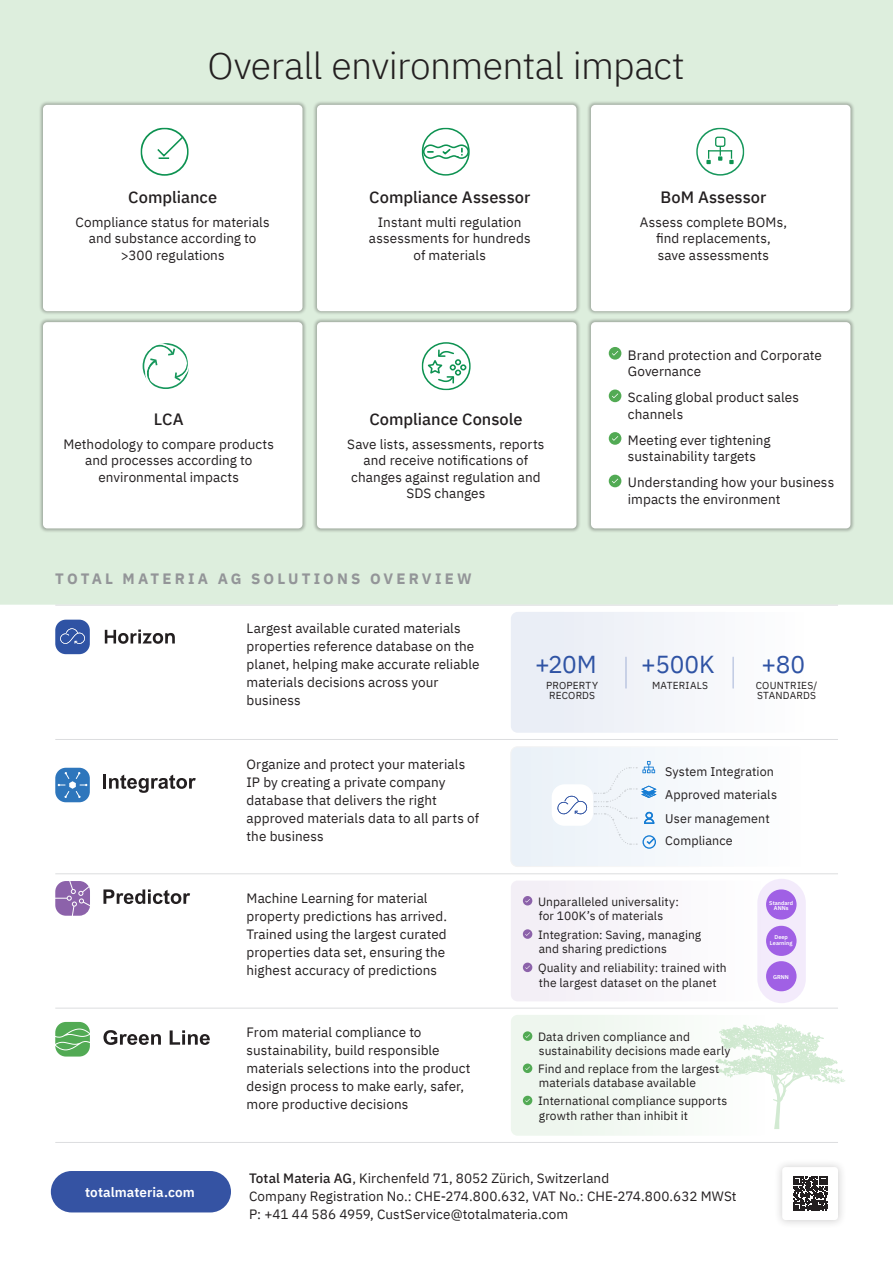
<style>
.page{position:relative;width:893px;height:1263px;background:#fff}
.page>*{position:absolute;margin:0;border:0;box-sizing:border-box;transform-origin:0 0}
.textlist{font:300 37.5px "IBM Plex Sans";letter-spacing:-.015em;color:#231f20}
.t1{font:24.6px "IBM Plex Sans";color:#2f53a4}
.t2{font:500 16.35px "IBM Plex Sans";color:#231f20}
.textlist-2{font:700 15px "IBM Plex Sans";letter-spacing:.21em;color:#939598}
.textlist-3{font:13.5px/18px "IBM Plex Sans";letter-spacing:.005em;color:#231f20}
.textlist-4{font:600 13.5px "IBM Plex Sans";letter-spacing:.005em;color:#fff}
.t3{font:12.6px "IBM Plex Sans";letter-spacing:.01em;color:#231f20}
.t4{font:12px/14.4px "IBM Plex Sans";letter-spacing:.01em;color:#231f20}
.t5{font:10.2px/10.2px "IBM Plex Sans";letter-spacing:.02em;color:#231f20}
.t6{font:600 5.55px/5.2px "IBM Plex Sans";color:#fff;text-align:center}
.s1{font-weight:500}
</style>
<div class="page">
<div style="left:0;top:0;width:893px;height:605px;background:#ded"></div>
<div style="left:51px;top:1171px;width:180px;height:41px;background:#3553a3;border-radius:21px"></div>
<svg style="left:55px;top:881px;width:35px;height:35px"></svg>
<svg style="left:103px;top:889px;width:87px;height:15px"></svg>
<div style="left:55px;top:768px;width:35px;height:34px;background:#2e76bc;border-radius:11px"></div>
<svg style="left:58px;top:772px;width:29px;height:26px"></svg>
<hr style="left:103px;top:774px;width:3px;height:15px;background:#231f20">
<svg style="left:109px;top:774px;width:87px;height:19px"></svg>
<div style="left:55px;top:620px;width:35px;height:34px;background:#2f53a4;border-radius:11px"></div>
<svg style="left:60px;top:628px;width:25px;height:16px"></svg>
<svg style="left:103px;top:1030px;width:58px;height:15px"></svg>
<svg style="left:170px;top:1030px;width:40px;height:15px"></svg>
<svg style="left:55px;top:1022px;width:35px;height:34px"></svg>
<hr style="left:55px;top:1008px;width:783px;height:1px;background:#dcdddf">
<hr style="left:55px;top:1142px;width:783px;height:1px;background:#dcdddf">
<hr style="left:55px;top:873px;width:783px;height:1px;background:#dcdddf">
<hr style="left:55px;top:739px;width:783px;height:1px;background:#dcdddf">
<hr style="left:55px;top:605px;width:783px;height:1px;background:#dcdddf">
<svg style="left:105px;top:629px;width:70px;height:15px"></svg>
<div style="left:511px;top:747px;width:339px;height:119px;background:linear-gradient(to right,#e9f1f8,#fff);border-radius:7px"></div>
<div style="left:510px;top:746px;width:340px;height:121px;border:1px solid #808285;border-radius:7px"></div>
<div style="left:511px;top:612px;width:339px;height:121px;background:#f4f6fa;border-radius:7px"></div>
<svg style="left:511px;top:1015px;width:339px;height:121px;fill:#f4f9f4"></svg>
<div style="left:511px;top:880px;width:341px;height:121px;background:#f9f7fb;border-radius:7px"></div>
<div style="left:552px;top:784px;width:41px;height:42px;background:#fff;border-radius:13px"></div>
<hr style="left:625px;top:657px;width:2px;height:31px;background:#2f53a4">
<hr style="left:732px;top:657px;width:2px;height:31px;background:#2f53a4">
<svg style="left:523px;top:896px;width:9px;height:9px"></svg>
<svg style="left:523px;top:929px;width:9px;height:10px"></svg>
<svg style="left:523px;top:963px;width:9px;height:9px"></svg>
<svg style="left:747px;top:1023px;width:32px;height:9px"></svg>
<svg style="left:758px;top:879px;width:47px;height:124px;fill:#f3ebfb"></svg>
<div style="left:766px;top:889px;width:31px;height:30px;background:#a060e5;border-radius:15px"></div>
<div style="left:766px;top:961px;width:31px;height:30px;background:#a060e5;border-radius:15px"></div>
<div style="left:766px;top:926px;width:31px;height:30px;background:#a060e5;border-radius:15px"></div>
<svg style="left:594px;top:761px;width:62px;height:88px"></svg>
<svg style="left:557px;top:795px;width:31px;height:20px"></svg>
<svg style="left:523px;top:1031px;width:9px;height:10px"></svg>
<svg style="left:523px;top:1063px;width:9px;height:10px"></svg>
<svg style="left:523px;top:1096px;width:9px;height:9px"></svg>
<div style="left:773px;top:1158px;width:74px;height:71px;background:#231f20;opacity:.2"></div>
<div style="left:782px;top:1167px;width:56px;height:53px;background:#fff;border-radius:3px"></div>
<svg style="left:793px;top:1176px;width:34px;height:35px"></svg>
<div style="left:587px;top:101px;width:268px;height:214px;background:#231f20;opacity:.31"></div>
<div style="left:591px;top:105px;width:259px;height:206px;background:#fff;border-radius:4px"></div>
<div style="left:587px;top:318px;width:268px;height:215px;background:#231f20;opacity:.31"></div>
<div style="left:591px;top:322px;width:259px;height:206px;background:#fff;border-radius:4px"></div>
<div style="left:313px;top:101px;width:268px;height:214px;background:#231f20;opacity:.31"></div>
<div style="left:317px;top:105px;width:259px;height:206px;background:#fff;border-radius:4px"></div>
<div style="left:313px;top:318px;width:268px;height:215px;background:#231f20;opacity:.31"></div>
<div style="left:317px;top:322px;width:259px;height:206px;background:#fff;border-radius:4px"></div>
<div style="left:39px;top:101px;width:268px;height:214px;background:#231f20;opacity:.31"></div>
<div style="left:43px;top:105px;width:259px;height:206px;background:#fff;border-radius:4px"></div>
<div style="left:39px;top:318px;width:268px;height:215px;background:#231f20;opacity:.31"></div>
<div style="left:43px;top:322px;width:259px;height:206px;background:#fff;border-radius:4px"></div>
<svg style="left:140px;top:128px;width:49px;height:48px"></svg>
<svg style="left:696px;top:128px;width:48px;height:48px"></svg>
<svg style="left:422px;top:128px;width:48px;height:48px"></svg>
<svg style="left:142px;top:343px;width:47px;height:45px"></svg>
<svg style="left:422px;top:342px;width:49px;height:48px"></svg>
<div style="left:609px;top:347px;width:12px;height:13px;background:#52aa54;border-radius:50%"></div>
<svg style="left:612px;top:351px;width:6px;height:5px"></svg>
<svg style="left:609px;top:389px;width:12px;height:13px"></svg>
<div style="left:609px;top:432px;width:12px;height:13px;background:#52aa54;border-radius:50%"></div>
<svg style="left:612px;top:436px;width:6px;height:5px"></svg>
<div style="left:609px;top:475px;width:12px;height:12px;background:#52aa54;border-radius:50%"></div>
<svg style="left:612px;top:479px;width:6px;height:4px"></svg>
<p class="textlist" style="left:208px;top:37px;width:479px">Overall environmental impact</p>
<p class="t2" style="left:128px;top:184px;width:90px">Compliance</p>
<p class="textlist-3" style="left:76px;top:213px;width:196px;line-height:16.5px;text-align:center">Compliance status for materials and substance according to &gt;300 regulations</p>
<p class="t2" style="left:154px;top:406px;width:31px">LCA</p>
<p class="textlist-3" style="left:63px;top:435px;width:212px;line-height:16.5px;text-align:center">Methodology to compare products and processes according to environmental impacts</p>
<p class="t2" style="left:369px;top:184px;width:163px">Compliance Assessor</p>
<p class="textlist-3" style="left:369px;top:213px;width:163px;line-height:16.5px;text-align:center">Instant multi regulation assessments for hundreds of materials</p>
<p class="t2" style="left:369px;top:406px;width:155px">Compliance Console</p>
<p class="textlist-3" style="left:347px;top:435px;width:199px;line-height:16.5px;text-align:center">Save lists, assessments, reports and receive notifications of changes against regulation and<br>SDS changes</p>
<p class="textlist-2" style="left:55px;top:566px;width:418px">TOTAL MATERIA AG SOLUTIONS OVERVIEW</p>
<p class="t2" style="left:661px;top:184px;width:107px">BoM Assessor</p>
<p class="textlist-3" style="left:640px;top:213px;width:149px;line-height:16.5px;text-align:center">Assess complete BOMs, find replacements,<br>save assessments</p>
<p class="textlist-3" style="left:628px;top:345px;width:196px;line-height:16.5px">Brand protection and Corporate<br>Governance</p>
<p class="textlist-3" style="left:628px;top:388px;width:173px;line-height:16.5px">Scaling global product sales channels</p>
<p class="textlist-3" style="left:628px;top:431px;width:144px;line-height:16.5px">Meeting ever tightening sustainability targets</p>
<p class="textlist-3" style="left:628px;top:473px;width:208px;line-height:16.5px">Understanding how your business impacts the environment</p>
<p class="textlist-4" style="left:85px;top:1181px;width:111px">totalmateria.com</p>
<p class="textlist-3" style="left:247px;top:618px;width:235px">Largest available curated materials properties reference database on the planet, helping make accurate reliable materials decisions across your business</p>
<p class="textlist-3" style="left:247px;top:754px;width:234px">Organize and protect your materials<br>IP by creating a private company database that delivers the right approved materials data to all parts of the business</p>
<p class="textlist-3" style="left:247px;top:888px;width:202px">Machine Learning for material property predictions has arrived.<br>Trained using the largest curated properties data set, ensuring the highest accuracy of predictions</p>
<p class="textlist-3" style="left:247px;top:1022px;width:225px">From material compliance to sustainability, build responsible materials selections into the product design process to make early, safer, more productive decisions</p>
<p class="t1" style="left:535px;top:646px;width:63px">+20M</p>
<p class="t1" style="left:641px;top:646px;width:75px">+500K</p>
<p class="t1" style="left:761px;top:646px;width:45px">+80</p>
<p class="t5" style="left:546px;top:679px;width:53px">PROPERTY<br>RECORDS</p>
<p class="t5" style="left:652px;top:679px;width:58px">MATERIALS</p>
<p class="t5" style="left:756px;top:679px;width:63px">COUNTRIES/<br>STANDARDS</p>
<p class="t3" style="left:665px;top:762px;width:110px">System Integration</p>
<p class="t3" style="left:665px;top:809px;width:106px">User management</p>
<p class="t3" style="left:665px;top:785px;width:113px">Approved materials</p>
<p class="t3" style="left:665px;top:831px;width:69px">Compliance</p>
<p class="t4" style="left:538px;top:893px;width:142px">Unparalleled universality: for 100K’s of materials</p>
<p class="t4" style="left:538px;top:926px;width:165px">Integration: Saving, managing and sharing predictions</p>
<p class="t4" style="left:538px;top:960px;width:190px">Quality and reliability: trained with the largest dataset on the planet</p>
<p class="t4" style="left:538px;top:1028px;width:194px">Data driven compliance and sustainability decisions made early</p>
<p class="t4" style="left:538px;top:1060px;width:183px">Find and replace from the largest materials database available</p>
<p class="t4" style="left:538px;top:1093px;width:191px">International compliance supports growth rather than inhibit it</p>
<p class="t6" style="left:769px;top:899px;width:25px">Standard<br>ANNs</p>
<p class="t6" style="left:770px;top:933px;width:24px;line-height:6px">Deep<br>Learning</p>
<p class="t6" style="left:773px;top:973px;width:17px">GRNN</p>
<p class="textlist-3" style="left:249px;top:1168px;width:362px"><span class="s1">Total Materia AG</span>, Kirchenfeld 71, 8052 Zürich, Switzerland</p>
<p class="textlist-3" style="left:249px;top:1186px;width:489px">Company Registration No.: CHE-274.800.632, VAT No.: CHE-274.800.632 MWSt</p>
<p class="textlist-3" style="left:249px;top:1204px;width:321px">P: +41 44 586 4959, CustService@totalmateria.com</p>
</div>
